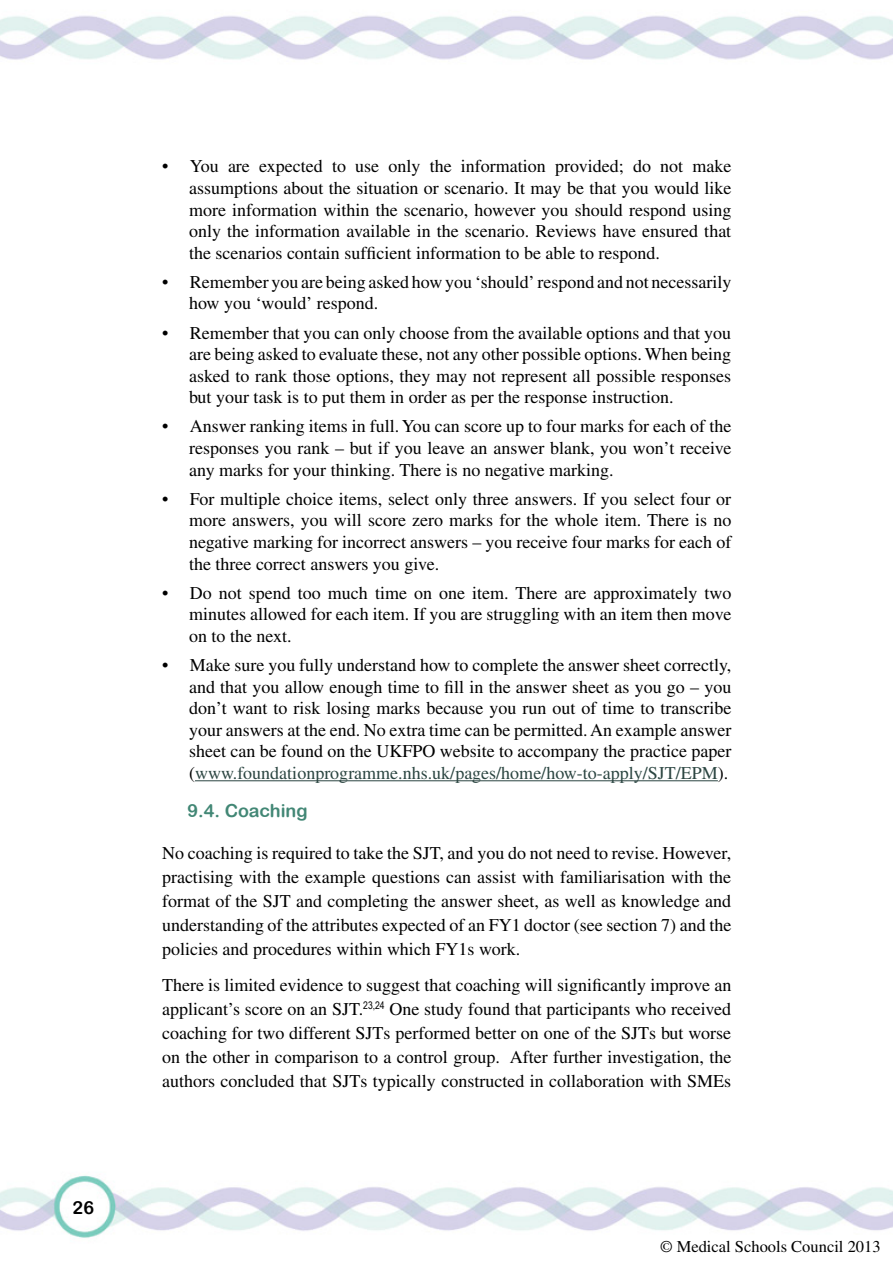
<style>
.page{position:relative;width:893px;height:1263px;background:#fff}
.page>*{position:absolute;margin:0;border:0;box-sizing:border-box;transform-origin:0 0}
.t1{font:18px/21.6px "Times LT Std";color:#000;text-align:justify}
.t2{font:18px "Arial Rounded MT Bold";color:#428775}
.t3{font:18px "Arial Rounded MT Bold";color:#000}
.t4{font:16.5px "Times LT Std";color:#000}
.s1{color:#2b4541}
</style>
<div class="page">
<img style="left:0;top:15px;width:893px;height:1223px">
<hr style="left:195px;top:780px;width:523px;height:1px;background:#2b4541">
<p class="t3" style="left:73px;top:1197px;width:23px">26</p>
<p class="t1" style="left:189px;top:155px;width:544px;text-indent:-27px">• You are expected to use only the information provided; do not make assumptions about the situation or scenario. It may be that you would like more information within the scenario, however you should respond using only the information available in the scenario. Reviews have ensured that the scenarios contain sufficient information to be able to respond.</p>
<p class="t1" style="left:189px;top:271px;width:544px;text-indent:-27px">• Remember you are being asked how you ‘should’ respond and not necessarily how you ‘would’ respond.</p>
<p class="t1" style="left:189px;top:322px;width:544px;text-indent:-27px">• Remember that you can only choose from the available options and that you are being asked to evaluate these, not any other possible options. When being asked to rank those options, they may not represent all possible responses but your task is to put them in order as per the response instruction.</p>
<p class="t1" style="left:189px;top:415px;width:544px;text-indent:-27px">• Answer ranking items in full. You can score up to four marks for each of the responses you rank – but if you leave an answer blank, you won’t receive any marks for your thinking. There is no negative marking.</p>
<p class="t1" style="left:189px;top:488px;width:544px;text-indent:-27px">• For multiple choice items, select only three answers. If you select four or more answers, you will score zero marks for the whole item. There is no negative marking for incorrect answers – you receive four marks for each of the three correct answers you give.</p>
<p class="t1" style="left:189px;top:582px;width:544px;text-indent:-27px">• Do not spend too much time on one item. There are approximately two minutes allowed for each item. If you are struggling with an item then move on to the next.</p>
<p class="t1" style="left:189px;top:654px;width:544px;text-indent:-27px">• Make sure you fully understand how to complete the answer sheet correctly, and that you allow enough time to fill in the answer sheet as you go – you don’t want to risk losing marks because you run out of time to transcribe your answers at the end. No extra time can be permitted. An example answer sheet can be found on the UKFPO website to accompany the practice paper (<span class="s1">www.foundationprogramme.nhs.uk/pages/home/how-to-apply/SJT/EPM</span>).</p>
<p class="t2" style="left:188px;top:800px;width:122px">9.4. Coaching</p>
<p class="t1" style="left:162px;top:841px;width:571px;line-height:24px">No coaching is required to take the SJT, and you do not need to revise. However, practising with the example questions can assist with familiarisation with the format of the SJT and completing the answer sheet, as well as knowledge and understanding of the attributes expected of an FY1 doctor (see section 7) and the policies and procedures within which FY1s work.</p>
<p class="t1" style="left:162px;top:973px;width:571px;line-height:24px">There is limited evidence to suggest that coaching will significantly improve an applicant’s score on an SJT.<sup>23,24</sup> One study found that participants who received coaching for two different SJTs performed better on one of the SJTs but worse on the other in comparison to a control group. After further investigation, the authors concluded that SJTs typically constructed in collaboration with SMEs</p>
<p class="t4" style="left:660px;top:1237px;width:222px">© Medical Schools Council 2013</p>
</div>
